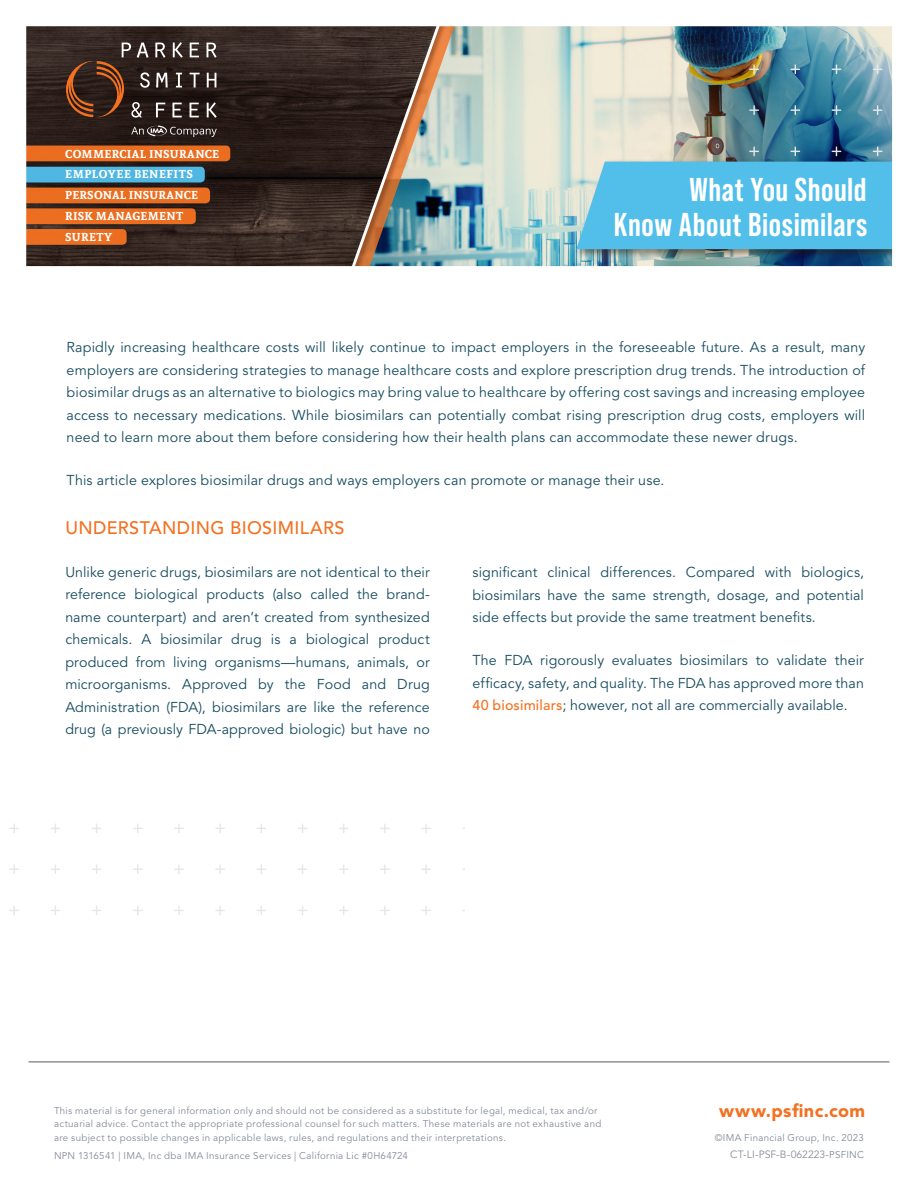
<style>
.page{position:relative;width:918px;height:1188px;background:#fff}
.page>*{position:absolute;margin:0;border:0;box-sizing:border-box;transform-origin:0 0}
.PS_F____EB_Article_T{font:700 33px/34.5px "Bebas Neue Pro";letter-spacing:.015em;color:#fff;text-align:right}
.t1{font:500 18px "Avenir LT Std";letter-spacing:.015em;color:#f37121}
.t2{font:900 18px "Avenir LT Std";letter-spacing:.025em;color:#f37121}
.t3{font:14.25px/22.5px "Avenir LT Std";letter-spacing:.01em;color:#174c5f;text-align:justify}
.t4{font:700 11.4px/20.9px "Andada";letter-spacing:.025em;color:#fff}
.PS_F_Footer{font:10.5px "Avenir LT Std";letter-spacing:-.005em;color:#898e96}
.PS_F_Footer-2{font:9.75px/13.5px "Avenir LT Std";letter-spacing:.03em;color:#848b96}
.s1{font-weight:500;color:#f37121}
.s2{font-size:9.75px;color:#848b96}
</style>
<div class="page">
<svg style="left:9px;top:824px;width:10px;height:9px"></svg>
<svg style="left:51px;top:824px;width:9px;height:9px"></svg>
<svg style="left:92px;top:824px;width:9px;height:9px"></svg>
<svg style="left:133px;top:824px;width:10px;height:9px"></svg>
<svg style="left:174px;top:824px;width:10px;height:9px"></svg>
<svg style="left:215px;top:824px;width:10px;height:9px"></svg>
<svg style="left:256px;top:824px;width:10px;height:9px"></svg>
<svg style="left:298px;top:824px;width:9px;height:9px"></svg>
<svg style="left:339px;top:824px;width:10px;height:9px"></svg>
<svg style="left:380px;top:824px;width:10px;height:9px"></svg>
<svg style="left:421px;top:824px;width:10px;height:9px"></svg>
<svg style="left:9px;top:864px;width:10px;height:10px"></svg>
<svg style="left:51px;top:864px;width:9px;height:10px"></svg>
<svg style="left:92px;top:864px;width:9px;height:10px"></svg>
<svg style="left:133px;top:864px;width:10px;height:10px"></svg>
<svg style="left:174px;top:865px;width:10px;height:9px"></svg>
<svg style="left:215px;top:864px;width:10px;height:10px"></svg>
<svg style="left:256px;top:864px;width:10px;height:10px"></svg>
<svg style="left:298px;top:864px;width:9px;height:10px"></svg>
<svg style="left:339px;top:864px;width:10px;height:10px"></svg>
<svg style="left:380px;top:865px;width:10px;height:9px"></svg>
<svg style="left:421px;top:865px;width:10px;height:9px"></svg>
<svg style="left:9px;top:906px;width:10px;height:9px"></svg>
<svg style="left:51px;top:906px;width:9px;height:9px"></svg>
<svg style="left:92px;top:906px;width:9px;height:9px"></svg>
<svg style="left:133px;top:906px;width:10px;height:9px"></svg>
<svg style="left:174px;top:906px;width:10px;height:9px"></svg>
<svg style="left:215px;top:906px;width:10px;height:9px"></svg>
<svg style="left:256px;top:906px;width:10px;height:9px"></svg>
<svg style="left:298px;top:906px;width:9px;height:9px"></svg>
<svg style="left:339px;top:906px;width:10px;height:9px"></svg>
<svg style="left:380px;top:906px;width:10px;height:9px"></svg>
<svg style="left:421px;top:906px;width:10px;height:9px"></svg>
<hr style="left:28px;top:1062px;width:862px;height:1px;background:#57585a">
<img style="left:26px;top:26px;width:867px;height:241px">
<p class="t4" style="left:65px;top:143px;width:155px">COMMERCIAL INSURANCE<br>EMPLOYEE BENEFITS<br>PERSONAL INSURANCE<br>RISK MANAGEMENT<br>SURETY</p>
<p class="PS_F____EB_Article_T" style="left:614px;top:172px;width:255px">What You Should<br>Know About Biosimilars</p>
<p class="t3" style="left:67px;top:336px;width:800px">Rapidly increasing healthcare costs will likely continue to impact employers in the foreseeable future. As a result, many employers are considering strategies to manage healthcare costs and explore prescription drug trends. The introduction of biosimilar drugs as an alternative to biologics may bring value to healthcare by offering cost savings and increasing employee access to necessary medications. While biosimilars can potentially combat rising prescription drug costs, employers will need to learn more about them before considering how their health plans can accommodate these newer drugs.</p>
<p class="t3" style="left:67px;top:469px;width:599px">This article explores biosimilar drugs and ways employers can promote or manage their use.</p>
<p class="t1" style="left:65px;top:518px;width:281px">UNDERSTANDING BIOSIMILARS</p>
<p class="t3" style="left:65px;top:561px;width:366px">Unlike generic drugs, biosimilars are not identical to their reference biological products (also called the brand&shy;name counterpart) and aren’t created from synthesized chemicals. A biosimilar drug is a biological product produced from living organisms—humans, animals, or microorganisms. Approved by the Food and Drug Administration (FDA), biosimilars are like the reference drug (a previously FDA-approved biologic) but have no</p>
<p class="t3" style="left:472px;top:562px;width:393px">significant clinical differences. Compared with biologics, biosimilars have the same strength, dosage, and potential side effects but provide the same treatment benefits.</p>
<p class="t3" style="left:472px;top:649px;width:393px">The FDA rigorously evaluates biosimilars to validate their efficacy, safety, and quality. The FDA has approved more than <span class="s1">40 biosimilars</span>; however, not all are commercially available.</p>
<p class="PS_F_Footer-2" style="left:54px;top:1104px;width:545px">This material is for general information only and should not be considered as a substitute for legal, medical, tax and/or</p>
<p class="t2" style="left:719px;top:1100px;width:148px">www.psfinc.com</p>
<p class="PS_F_Footer-2" style="left:54px;top:1117px;width:549px">actuarial advice. Contact the appropriate professional counsel for such matters. These materials are not exhaustive and are subject to possible changes in applicable laws, rules, and regulations and their interpretations.</p>
<p class="PS_F_Footer-2" style="left:54px;top:1149px;width:355px">NPN 1316541 | IMA, Inc dba IMA Insurance Services | California Lic #0H64724</p>
<p class="PS_F_Footer-2" style="left:715px;top:1131px;width:151px">©IMA Financial Group, Inc. 2023</p>
<p class="PS_F_Footer" style="left:730px;top:1149px;width:135px">CT-LI-PSF-B-062223-<span class="s2">PSFINC</span></p>
</div>
